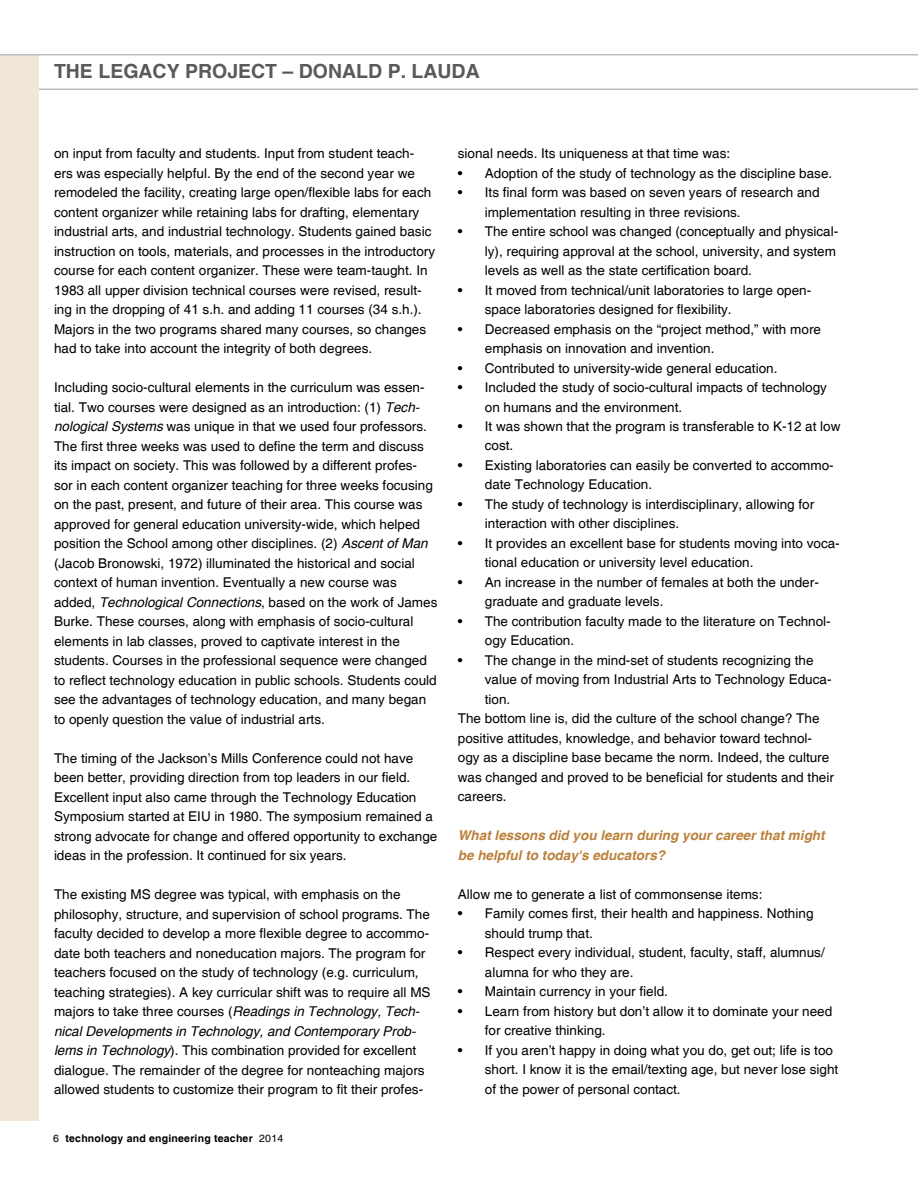
<style>
.page{position:relative;width:918px;height:1188px;background:#fff}
.page>*{position:absolute;margin:0;border:0;box-sizing:border-box;transform-origin:0 0}
.t1{font:700 19.5px "Helvetica";color:#58595b}
.t2{font:13.5px/19.5px "Helvetica";color:#000}
.t3{font:italic 700 13.5px/19.5px "Helvetica";color:#bb813b}
.t4{font:700 10.5px "Helvetica";color:#000}
.s1{font-style:italic}
.s2{font-weight:400}
</style>
<div class="page">
<hr style="left:0;top:88px;width:918px;height:2px;background:#bcbec0">
<div style="left:0;top:55px;width:38px;height:1065px;background:#f1e6d8"></div>
<hr style="left:0;top:54px;width:918px;height:2px;background:#bcbec0">
<h1 class="t1" style="left:54px;top:59px;width:427px">the legacy project – Donald P. lauda</h1>
<p class="t2" style="left:54px;top:144px;width:383px">on input from faculty and students. Input from student teach&shy;ers was especially helpful. By the end of the second year we remodeled the facility, creating large open/flexible labs for each content organizer while retaining labs for drafting, elementary industrial arts, and industrial technology. Students gained basic instruction on tools, materials, and processes in the introductory course for each content organizer. These were team-taught. In 1983 all upper division technical courses were revised, result&shy;ing in the dropping of 41 s.h. and adding 11 courses (34 s.h.).<br>Majors in the two programs shared many courses, so changes had to take into account the integrity of both degrees.</p>
<p class="t2" style="left:54px;top:378px;width:385px">Including socio-cultural elements in the curriculum was essen&shy;tial. Two courses were designed as an introduction: (1) <span class="s1">Tech&shy;nological Systems</span> was unique in that we used four professors.<br>The first three weeks was used to define the term and discuss its impact on society. This was followed by a different profes&shy;sor in each content organizer teaching for three weeks focusing on the past, present, and future of their area. This course was approved for general education university-wide, which helped position the School among other disciplines. (2) <span class="s1">Ascent of Man </span>(Jacob Bronowski, 1972) illuminated the historical and social context of human invention. Eventually a new course was added, <span class="s1">Technological Connections</span>, based on the work of James Burke. These courses, along with emphasis of socio-cultural elements in lab classes, proved to captivate interest in the students. Courses in the professional sequence were changed to reflect technology education in public schools. Students could see the advantages of technology education, and many began to openly question the value of industrial arts.</p>
<p class="t2" style="left:54px;top:749px;width:385px">The timing of the Jackson’s Mills Conference could not have been better, providing direction from top leaders in our field.<br>Excellent input also came through the Technology Education Symposium started at EIU in 1980. The symposium remained a strong advocate for change and offered opportunity to exchange ideas in the profession. It continued for six years.</p>
<p class="t2" style="left:54px;top:885px;width:378px">The existing MS degree was typical, with emphasis on the philosophy, structure, and supervision of school programs. The faculty decided to develop a more flexible degree to accommo&shy;date both teachers and noneducation majors. The program for teachers focused on the study of technology (e.g. curriculum, teaching strategies). A key curricular shift was to require all MS majors to take three courses (<span class="s1">Readings in Technology, Tech&shy;nical Developments in Technology, and Contemporary Prob&shy;lems in Technology</span>). This combination provided for excellent dialogue. The remainder of the degree for nonteaching majors allowed students to customize their program to fit their profes-</p>
<p class="t4" style="left:53px;top:1132px;width:231px"><span class="s2">6</span> technology and engineering teacher <span class="s2">2014</span></p>
<p class="t2" style="left:458px;top:144px;width:274px">sional needs. Its uniqueness at that time was:</p>
<p class="t2" style="left:458px;top:164px;width:376px">• Adoption of the study of technology as the discipline base.</p>
<p class="t2" style="left:485px;top:183px;width:336px;text-indent:-27px">• Its final form was based on seven years of research and implementation resulting in three revisions.</p>
<p class="t2" style="left:485px;top:222px;width:355px;text-indent:-27px">• The entire school was changed (conceptually and physical&shy;ly), requiring approval at the school, university, and system levels as well as the state certification board.</p>
<p class="t2" style="left:485px;top:281px;width:328px;text-indent:-27px">• It moved from technical/unit laboratories to large open&shy;space laboratories designed for flexibility.</p>
<p class="t2" style="left:485px;top:320px;width:338px;text-indent:-27px">• Decreased emphasis on the “project method,” with more emphasis on innovation and invention.</p>
<p class="t2" style="left:458px;top:359px;width:321px">• Contributed to university-wide general education.</p>
<p class="t2" style="left:485px;top:378px;width:344px;text-indent:-27px">• Included the study of socio-cultural impacts of technology on humans and the environment.</p>
<p class="t2" style="left:485px;top:417px;width:357px;text-indent:-27px">• It was shown that the program is transferable to K-12 at low cost.</p>
<p class="t2" style="left:485px;top:456px;width:350px;text-indent:-27px">• Existing laboratories can easily be converted to accommo&shy;date Technology Education.</p>
<p class="t2" style="left:485px;top:495px;width:331px;text-indent:-27px">• The study of technology is interdisciplinary, allowing for interaction with other disciplines.</p>
<p class="t2" style="left:485px;top:534px;width:356px;text-indent:-27px">• It provides an excellent base for students moving into voca&shy;tional education or university level education.</p>
<p class="t2" style="left:485px;top:573px;width:335px;text-indent:-27px">• An increase in the number of females at both the under&shy;graduate and graduate levels.</p>
<p class="t2" style="left:485px;top:612px;width:347px;text-indent:-27px">• The contribution faculty made to the literature on Technol&shy;ogy Education.</p>
<p class="t2" style="left:458px;top:651px;width:357px">• The change in the mind-set of students recognizing the</p>
<p class="t2" style="left:485px;top:670px;width:348px">value of moving from Industrial Arts to Technology Educa-</p>
<p class="t2" style="left:485px;top:690px;width:27px">tion.</p>
<p class="t2" style="left:458px;top:709px;width:363px">The bottom line is, did the culture of the school change? The</p>
<p class="t2" style="left:458px;top:729px;width:356px">positive attitudes, knowledge, and behavior toward technol-</p>
<p class="t2" style="left:458px;top:748px;width:373px">ogy as a discipline base became the norm. Indeed, the culture</p>
<p class="t2" style="left:458px;top:768px;width:377px">was changed and proved to be beneficial for students and their</p>
<p class="t2" style="left:458px;top:787px;width:50px">careers.</p>
<p class="t3" style="left:458px;top:827px;width:368px">What lessons did you learn during your career that might be helpful to today's educators?</p>
<p class="t2" style="left:458px;top:885px;width:306px">Allow me to generate a list of commonsense items:</p>
<p class="t2" style="left:485px;top:904px;width:330px;text-indent:-27px">• Family comes first, their health and happiness. Nothing should trump that.</p>
<p class="t2" style="left:485px;top:943px;width:341px;text-indent:-27px">• Respect every individual, student, faculty, staff, alumnus/ alumna for who they are.</p>
<p class="t2" style="left:458px;top:982px;width:212px">• Maintain currency in your field.</p>
<p class="t2" style="left:485px;top:1002px;width:349px;text-indent:-27px">• Learn from history but don’t allow it to dominate your need for creative thinking.</p>
<p class="t2" style="left:485px;top:1041px;width:355px;text-indent:-27px">• If you aren’t happy in doing what you do, get out; life is too short. I know it is the email/texting age, but never lose sight of the power of personal contact.</p>
</div>
